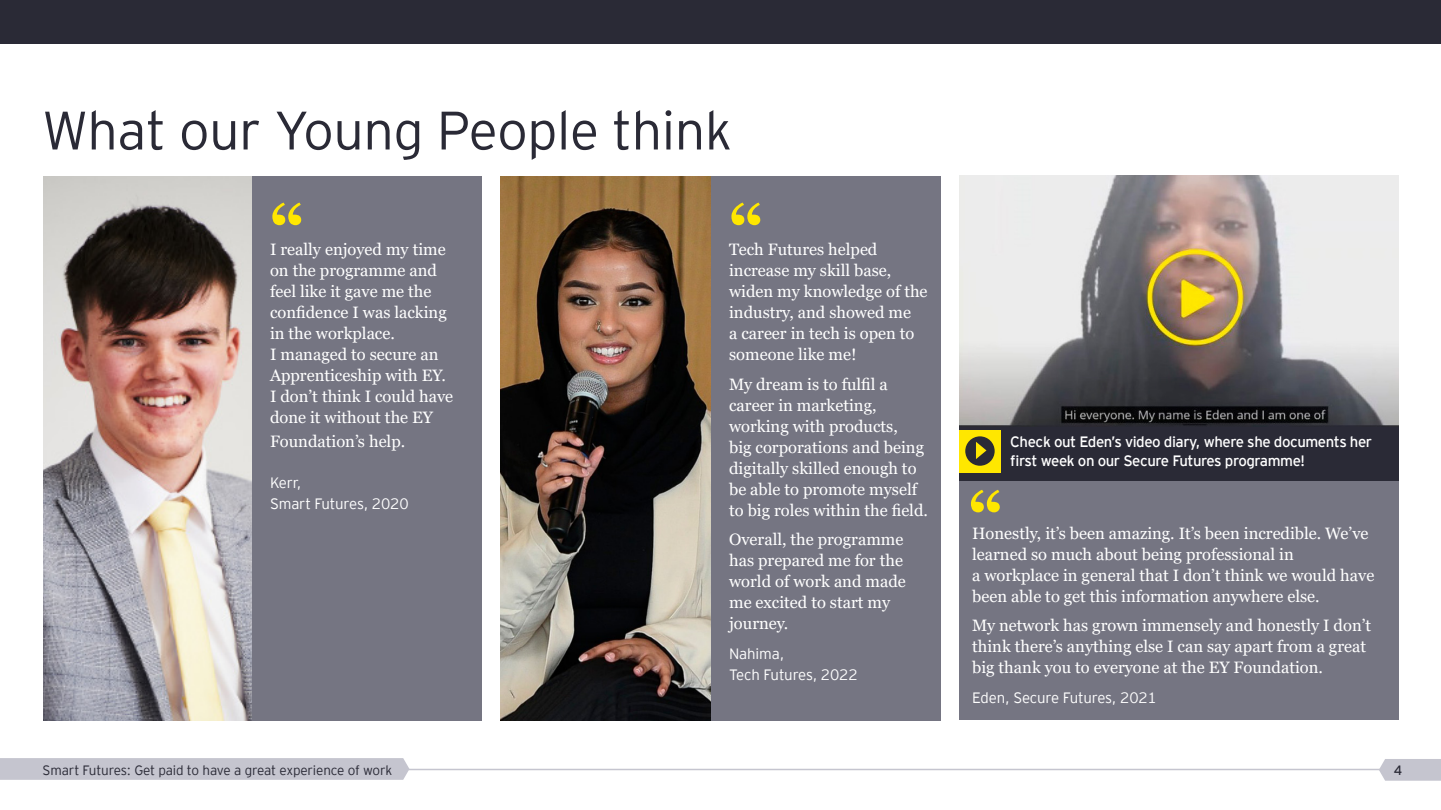
<style>
.page{position:relative;width:1441px;height:810px;background:#fff}
.page>*{position:absolute;margin:0;border:0;box-sizing:border-box;transform-origin:0 0}
.I_Quote_-_Copy{font:700 66px "Georgia Pro";color:#ffe700}
.A_Headline{font:300 54px "EY Interstate";letter-spacing:-.01em;color:#2a2a36}
.I_Quote_-_Copy-2{font:16.5px/21px "Georgia Pro";color:#fff}
.F_Body_copy{font:15px/19.5px "EY Interstate";letter-spacing:-.03em;color:#fff}
.I_Quote_-_Copy-3{font:300 15px/21px "EY Interstate";letter-spacing:-.01em;color:#fff}
.t1{font:300 13.5px "EY Interstate";letter-spacing:-.01em;color:#2a2a36}
.t2{font:300 13.5px "EY Interstate";color:#2a2a36}
</style>
<div class="page">
<img style="left:501px;top:176px;width:210px;height:544px">
<div style="left:711px;top:176px;width:229px;height:544px;background:#757582"></div>
<div style="left:958px;top:176px;width:440px;height:544px;background:#757582"></div>
<img style="left:959px;top:176px;width:439px;height:250px">
<div style="left:958px;top:427px;width:440px;height:53px;background:#2a2a36"></div>
<div style="left:959px;top:430px;width:42px;height:42px;background:#ffe700"></div>
<div style="left:965px;top:436px;width:29px;height:30px;background:#2a2a36;border-radius:50%"></div>
<svg style="left:976px;top:442px;width:10px;height:17px"></svg>
<img style="left:44px;top:176px;width:209px;height:544px">
<div style="left:253px;top:176px;width:229px;height:544px;background:#757582"></div>
<hr style="left:211px;top:769px;width:1169px;height:1px;background:#c5c5cf">
<div style="left:0;top:0;width:1441px;height:44px;background:#2a2a36"></div>
<div style="left:0;top:758px;width:409px;height:22px;background:#c5c5cf"></div>
<svg style="left:1379px;top:759px;width:62px;height:22px"></svg>
<p class="A_Headline" style="left:42px;top:92px;width:692px">What our Young People think</p>
<p class="I_Quote_-_Copy" style="left:270px;top:191px;width:36px">“</p>
<p class="I_Quote_-_Copy" style="left:729px;top:191px;width:36px">“</p>
<p class="I_Quote_-_Copy-2" style="left:270px;top:240px;width:185px">I really enjoyed my time on the programme and feel like it gave me the confidence I was lacking in the workplace.<br>I managed to secure an<br>Apprenticeship with EY.<br>I don’t think I could have done it without the EY</p>
<p class="I_Quote_-_Copy-2" style="left:270px;top:432px;width:137px">Foundation’s help.</p>
<p class="I_Quote_-_Copy-3" style="left:270px;top:471px;width:140px">Kerr,<br>Smart Futures, 2020</p>
<p class="I_Quote_-_Copy-2" style="left:729px;top:240px;width:200px">Tech Futures helped increase my skill base, widen my knowledge of the industry, and showed me<br>a career in tech is open to someone like me!</p>
<p class="I_Quote_-_Copy-2" style="left:729px;top:374px;width:200px">My dream is to fulfil a career in marketing, working with products,<br>big corporations and being digitally skilled enough to be able to promote myself to big roles within the field.</p>
<p class="I_Quote_-_Copy-2" style="left:729px;top:530px;width:178px">Overall, the programme has prepared me for the world of work and made me excited to start my journey.</p>
<p class="I_Quote_-_Copy-3" style="left:729px;top:642px;width:130px">Nahima,<br>Tech Futures, 2022</p>
<p class="I_Quote_-_Copy" style="left:968px;top:478px;width:36px">“</p>
<p class="F_Body_copy" style="left:1010px;top:431px;width:363px">Check out Eden’s video diary, where she documents her first week on our Secure Futures programme!</p>
<p class="I_Quote_-_Copy-2" style="left:972px;top:523px;width:404px">Honestly, it’s been amazing. It’s been incredible. We’ve learned so much about being professional in<br>a workplace in general that I don’t think we would have been able to get this information anywhere else.</p>
<p class="I_Quote_-_Copy-2" style="left:972px;top:616px;width:400px">My network has grown immensely and honestly I don’t think there’s anything else I can say apart from a great big thank you to everyone at the EY Foundation.</p>
<p class="I_Quote_-_Copy-3" style="left:972px;top:686px;width:186px">Eden, Secure Futures, 2021</p>
<p class="t1" style="left:43px;top:761px;width:351px">Smart Futures: Get paid to have a great experience of work</p>
<p class="t2" style="left:1394px;top:761px;width:10px">4</p>
</div>
